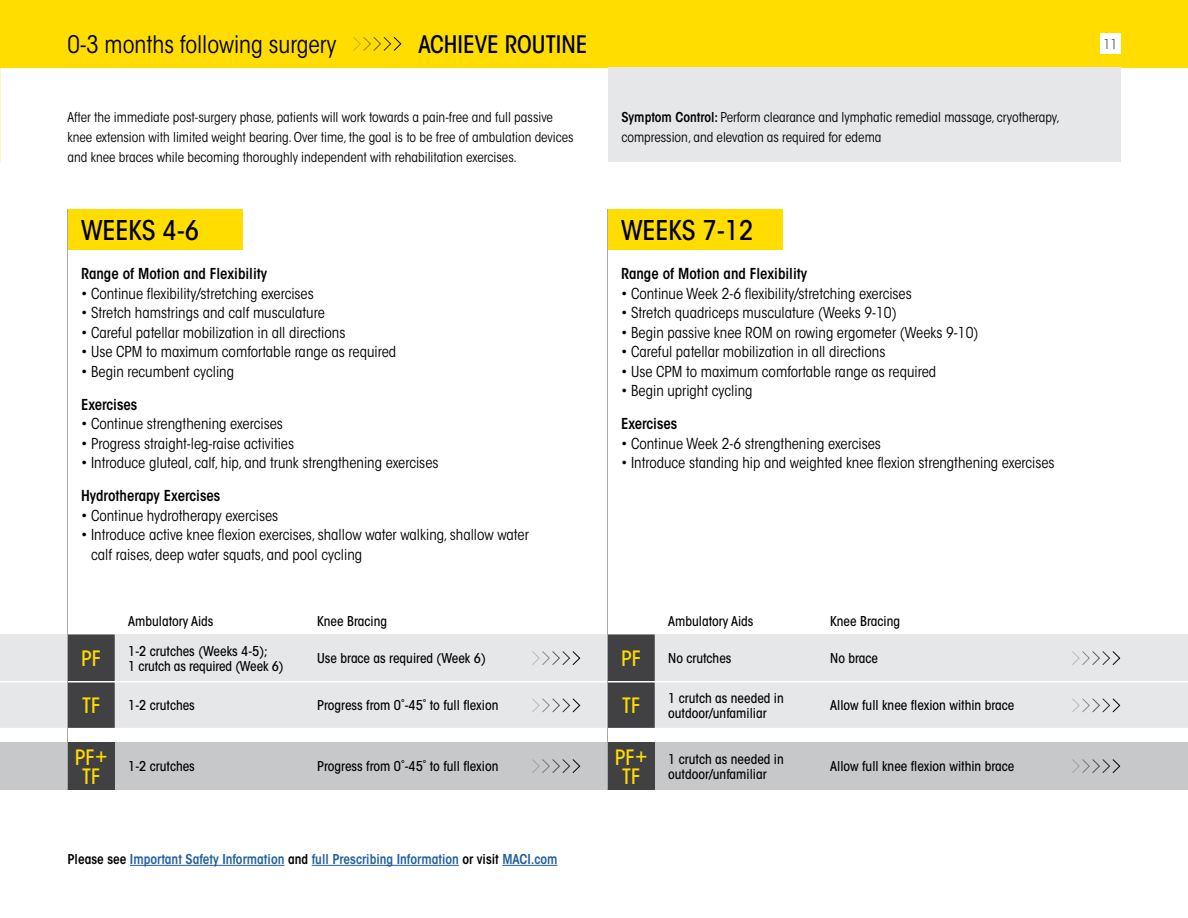
<style>
.page{position:relative;width:1188px;height:918px;background:#fff}
.page>*{position:absolute;margin:0;border:0;box-sizing:border-box;transform-origin:0 0}
.t1{font:500 condensed 27px "ITC Avant Garde Std";color:#000}
.t2{font:condensed 24px "ITC Avant Garde Std";color:#000}
.t3{font:500 condensed 24px "ITC Avant Garde Std";color:#000}
.t4{font:500 condensed 21px/19.5px "ITC Avant Garde Std";color:#fd0;text-align:center}
.t5{font:condensed 15px/19.5px "ITC Avant Garde Std";color:#000}
.t6{font:600 condensed 15px "ITC Avant Garde Std";color:#000}
.t7{font:500 condensed 13.5px/15px "ITC Avant Garde Std";color:#000}
.t8{font:condensed 13.5px/20.2px "ITC Avant Garde Std";color:#000}
.t9{font:600 condensed 13.5px "ITC Avant Garde Std";color:#215e9e}
.t10{font:condensed 13.5px "ITC Avant Garde Std";color:#58595b}
.s1{font-weight:600}
.s2{color:#000}
</style>
<div class="page">
<div style="left:0;top:742px;width:1188px;height:48px;background:#c7c8ca"></div>
<svg style="left:532px;top:759px;width:49px;height:14px"></svg>
<svg style="left:1072px;top:759px;width:49px;height:14px"></svg>
<div style="left:0;top:0;width:1188px;height:68px;background:#fd0"></div>
<div style="left:1100px;top:34px;width:20px;height:20px;background:#fff"></div>
<svg style="left:353px;top:37px;width:49px;height:14px"></svg>
<div style="left:68px;top:209px;width:175px;height:41px;background:#fd0"></div>
<div style="left:608px;top:209px;width:175px;height:41px;background:#fd0"></div>
<div style="left:0;top:634px;width:1188px;height:48px;background:#e6e7e8"></div>
<div style="left:0;top:682px;width:1188px;height:47px;background:#e6e7e8"></div>
<svg style="left:532px;top:651px;width:49px;height:14px"></svg>
<svg style="left:532px;top:698px;width:49px;height:15px"></svg>
<svg style="left:1072px;top:651px;width:49px;height:14px"></svg>
<svg style="left:1072px;top:698px;width:49px;height:15px"></svg>
<div style="left:68px;top:634px;width:47px;height:94px;background:#414042"></div>
<div style="left:608px;top:634px;width:47px;height:94px;background:#414042"></div>
<hr style="left:0;top:681px;width:1188px;height:1px;background:#fff">
<hr style="left:0;top:728px;width:1188px;height:2px;background:#fff">
<div style="left:68px;top:742px;width:47px;height:48px;background:#414042"></div>
<div style="left:608px;top:742px;width:47px;height:48px;background:#414042"></div>
<hr style="left:67px;top:209px;width:1px;height:581px;background:#a7a9ac">
<hr style="left:607px;top:209px;width:1px;height:581px;background:#a7a9ac">
<div style="left:608px;top:68px;width:512px;height:94px;background:#e6e7e8"></div>
<hr style="left:130px;top:865px;width:154px;height:1px;background:#215e9e">
<hr style="left:312px;top:865px;width:147px;height:1px;background:#215e9e">
<hr style="left:502px;top:865px;width:55px;height:1px;background:#215e9e">
<h2 class="t2" style="left:68px;top:30px;width:270px">0-3 months following surgery</h2>
<h2 class="t3" style="left:418px;top:29px;width:170px">ACHIEVE ROUTINE</h2>
<p class="t10" style="left:1103px;top:36px;width:16px">11</p>
<p class="t8" style="left:68px;top:107px;width:508px">After the immediate post-surgery phase, patients will work towards a pain-free and full passive knee extension with limited weight bearing. Over time, the goal is to be free of ambulation devices and knee braces while becoming thoroughly independent with rehabilitation exercises.</p>
<h1 class="t1" style="left:81px;top:213px;width:120px">WEEKS 4-6</h1>
<p class="t6" style="left:81px;top:265px;width:188px">Range of Motion and Flexibility</p>
<p class="t5" style="left:81px;top:284px;width:234px">• Continue flexibility/stretching exercises</p>
<p class="t5" style="left:81px;top:303px;width:245px">• Stretch hamstrings and calf musculature</p>
<p class="t5" style="left:81px;top:323px;width:266px">• Careful patellar mobilization in all directions</p>
<p class="t5" style="left:81px;top:342px;width:317px">• Use CPM to maximum comfortable range as required</p>
<p class="t5" style="left:81px;top:362px;width:155px">• Begin recumbent cycling</p>
<p class="t6" style="left:81px;top:395px;width:58px">Exercises</p>
<p class="t5" style="left:81px;top:414px;width:203px">• Continue strengthening exercises</p>
<p class="t5" style="left:81px;top:434px;width:215px">• Progress straight-leg-raise activities</p>
<p class="t5" style="left:81px;top:453px;width:359px">• Introduce gluteal, calf, hip, and trunk strengthening exercises</p>
<p class="t6" style="left:81px;top:487px;width:141px">Hydrotherapy Exercises</p>
<p class="t5" style="left:81px;top:506px;width:199px">• Continue hydrotherapy exercises</p>
<p class="t5" style="left:91px;top:525px;width:439px;text-indent:-10px">• Introduce active knee flexion exercises, shallow water walking, shallow water calf raises, deep water squats, and pool cycling</p>
<p class="t7" style="left:128px;top:614px;width:87px">Ambulatory Aids</p>
<p class="t7" style="left:317px;top:614px;width:71px">Knee Bracing</p>
<h3 class="t4" style="left:81px;top:649px;width:21px">PF</h3>
<p class="t7" style="left:128px;top:643px;width:157px">1-2 crutches (Weeks 4-5);<br>1 crutch as required (Week 6)</p>
<p class="t7" style="left:317px;top:651px;width:170px">Use brace as required (Week 6)</p>
<h3 class="t4" style="left:82px;top:696px;width:19px">TF</h3>
<p class="t7" style="left:128px;top:698px;width:68px">1-2 crutches</p>
<p class="t7" style="left:317px;top:698px;width:183px">Progress from 0˚-45˚ to full flexion</p>
<p class="t8" style="left:621px;top:107px;width:440px"><span class="s1">Symptom Control:</span> Perform clearance and lymphatic remedial massage, cryotherapy, compression, and elevation as required for edema</p>
<h1 class="t1" style="left:621px;top:213px;width:134px">WEEKS 7-12</h1>
<p class="t6" style="left:621px;top:265px;width:188px">Range of Motion and Flexibility</p>
<p class="t5" style="left:621px;top:284px;width:292px">• Continue Week 2-6 flexibility/stretching exercises</p>
<p class="t5" style="left:621px;top:303px;width:277px">• Stretch quadriceps musculature (Weeks 9-10)</p>
<p class="t5" style="left:621px;top:323px;width:359px">• Begin passive knee ROM on rowing ergometer (Weeks 9-10)</p>
<p class="t5" style="left:621px;top:342px;width:266px">• Careful patellar mobilization in all directions</p>
<p class="t5" style="left:621px;top:362px;width:317px">• Use CPM to maximum comfortable range as required</p>
<p class="t5" style="left:621px;top:381px;width:133px">• Begin upright cycling</p>
<p class="t6" style="left:621px;top:415px;width:58px">Exercises</p>
<p class="t5" style="left:621px;top:434px;width:261px">• Continue Week 2-6 strengthening exercises</p>
<p class="t5" style="left:621px;top:453px;width:435px">• Introduce standing hip and weighted knee flexion strengthening exercises</p>
<p class="t7" style="left:668px;top:614px;width:87px">Ambulatory Aids</p>
<p class="t7" style="left:830px;top:614px;width:71px">Knee Bracing</p>
<h3 class="t4" style="left:621px;top:649px;width:21px">PF</h3>
<p class="t7" style="left:668px;top:651px;width:65px">No crutches</p>
<p class="t7" style="left:830px;top:651px;width:49px">No brace</p>
<h3 class="t4" style="left:622px;top:696px;width:19px">TF</h3>
<p class="t7" style="left:668px;top:690px;width:117px">1 crutch as needed in outdoor/unfamiliar</p>
<p class="t7" style="left:830px;top:698px;width:186px">Allow full knee flexion within brace</p>
<h3 class="t4" style="left:75px;top:748px;width:34px">PF+<br>TF</h3>
<p class="t7" style="left:128px;top:759px;width:68px">1-2 crutches</p>
<p class="t7" style="left:317px;top:759px;width:183px">Progress from 0˚-45˚ to full flexion</p>
<h3 class="t4" style="left:615px;top:748px;width:34px">PF+<br>TF</h3>
<p class="t7" style="left:668px;top:751px;width:117px">1 crutch as needed in outdoor/unfamiliar</p>
<p class="t7" style="left:830px;top:759px;width:186px">Allow full knee flexion within brace</p>
<p class="t9" style="left:68px;top:851px;width:491px"><span class="s2">Please see</span> Important Safety Information <span class="s2">and</span> full Prescribing Information <span class="s2">or visit</span> MACI.com</p>
</div>
